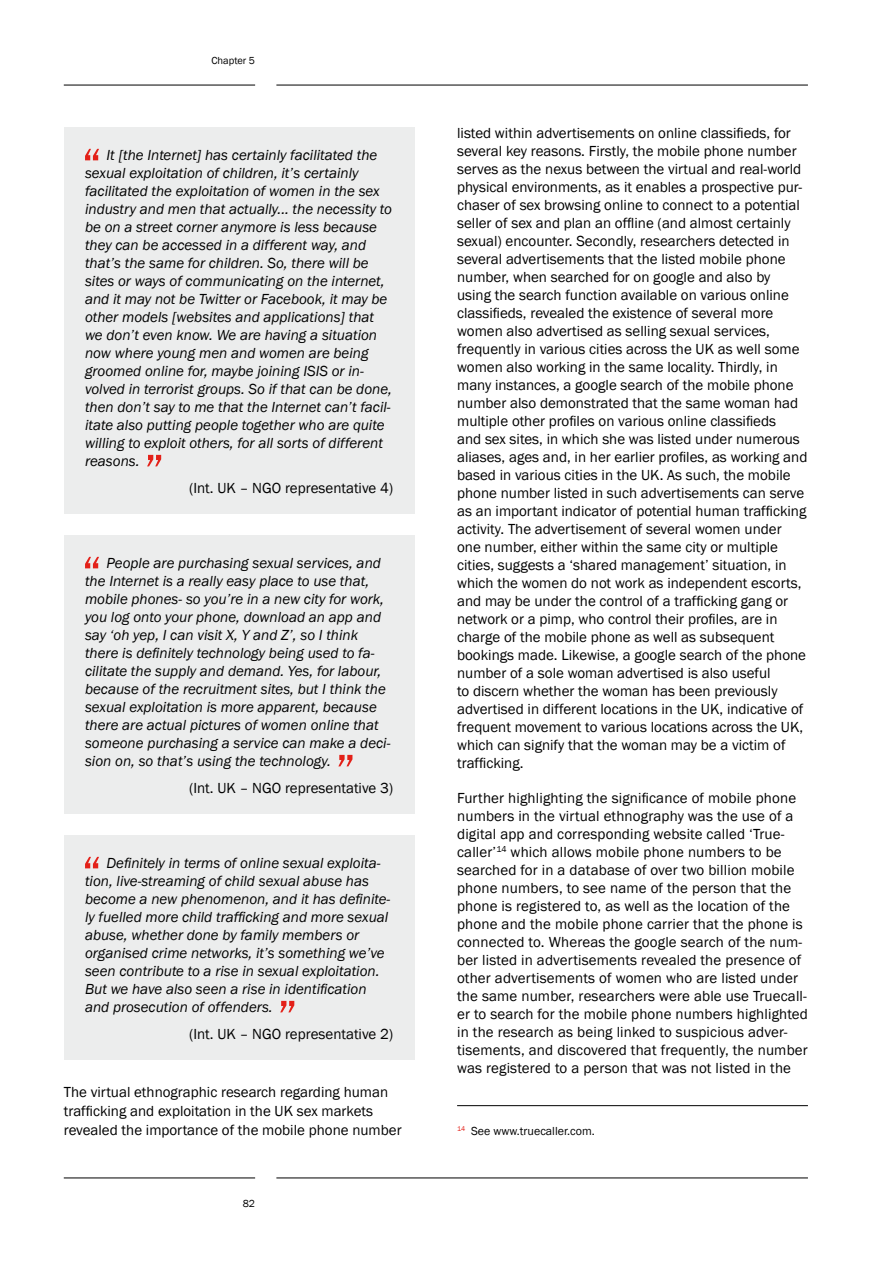
<style>
.page{position:relative;width:893px;height:1263px;background:#fff}
.page>*{position:absolute;margin:0;border:0;box-sizing:border-box;transform-origin:0 0}
.TESTO{font:15px/18px "Franklin Gothic";color:#000}
.t1{font:italic 15px/18px "Franklin Gothic";color:#000}
.NOTE{font:12px "Franklin Gothic";color:#000}
.t2{font:10.5px "Franklin Gothic";color:#000}
</style>
<div class="page">
<hr style="left:276px;top:1177px;width:532px;height:1px;background:#000">
<hr style="left:64px;top:1177px;width:191px;height:1px;background:#000">
<hr style="left:276px;top:85px;width:532px;height:1px;background:#000">
<hr style="left:64px;top:85px;width:191px;height:1px;background:#000">
<div style="left:64px;top:128px;width:351px;height:386px;background:#eceded"></div>
<svg style="left:85px;top:149px;width:14px;height:11px"></svg>
<svg style="left:147px;top:455px;width:14px;height:11px"></svg>
<div style="left:64px;top:536px;width:351px;height:278px;background:#eceded"></div>
<svg style="left:85px;top:557px;width:14px;height:11px"></svg>
<svg style="left:338px;top:755px;width:14px;height:11px"></svg>
<div style="left:64px;top:835px;width:351px;height:225px;background:#eceded"></div>
<svg style="left:85px;top:857px;width:14px;height:11px"></svg>
<svg style="left:280px;top:1001px;width:14px;height:11px"></svg>
<hr style="left:457px;top:1105px;width:351px;height:1px;background:#000">
<p class="t2" style="left:211px;top:54px;width:45px">Chapter 5</p>
<p class="t1" style="left:85px;top:147px;width:308px;text-indent:22px">It [the Internet] has certainly facilitated the sexual exploitation of children, it’s certainly facilitated the exploitation of women in the sex industry and men that actually... the necessity to be on a street corner anymore is less because they can be accessed in a different way, and that’s the same for children. So, there will be sites or ways of communicating on the internet, and it may not be Twitter or Facebook, it may be other models [websites and applications] that we don’t even know. We are having a situation now where young men and women are being groomed online for, maybe joining ISIS or in&shy;volved in terrorist groups. So if that can be done, then don’t say to me that the Internet can’t facil&shy;itate also putting people together who are quite willing to exploit others, for all sorts of different reasons.</p>
<p class="TESTO" style="left:189px;top:479px;width:206px">(Int. UK – NGO representative 4)</p>
<p class="t1" style="left:85px;top:555px;width:307px;text-indent:22px">People are purchasing sexual services, and the Internet is a really easy place to use that, mobile phones- so you’re in a new city for work, you log onto your phone, download an app and say ‘oh yep, I can visit X, Y and Z’, so I think there is definitely technology being used to fa&shy;cilitate the supply and demand. Yes, for labour, because of the recruitment sites, but I think the sexual exploitation is more apparent, because there are actual pictures of women online that someone purchasing a service can make a deci&shy;sion on, so that’s using the technology.</p>
<p class="TESTO" style="left:189px;top:779px;width:206px">(Int. UK – NGO representative 3)</p>
<p class="t1" style="left:85px;top:855px;width:307px;text-indent:22px">Definitely in terms of online sexual exploita&shy;tion, live-streaming of child sexual abuse has become a new phenomenon, and it has definite&shy;ly fuelled more child trafficking and more sexual abuse, whether done by family members or organised crime networks, it’s something we’ve seen contribute to a rise in sexual exploitation.<br>But we have also seen a rise in identification and prosecution of offenders.</p>
<p class="TESTO" style="left:189px;top:1025px;width:206px">(Int. UK – NGO representative 2)</p>
<p class="TESTO" style="left:64px;top:1082px;width:339px;line-height:19.4px">The virtual ethnographic research regarding human trafficking and exploitation in the UK sex markets revealed the importance of the mobile phone number</p>
<p class="t2" style="left:243px;top:1196px;width:14px">82</p>
<p class="TESTO" style="left:457px;top:124px;width:352px">listed within advertisements on online classifieds, for several key reasons. Firstly, the mobile phone number serves as the nexus between the virtual and real-world physical environments, as it enables a prospective pur&shy;chaser of sex browsing online to connect to a potential seller of sex and plan an offline (and almost certainly sexual) encounter. Secondly, researchers detected in several advertisements that the listed mobile phone number, when searched for on google and also by using the search function available on various online classifieds, revealed the existence of several more women also advertised as selling sexual services, frequently in various cities across the UK as well some women also working in the same locality. Thirdly, in many instances, a google search of the mobile phone number also demonstrated that the same woman had multiple other profiles on various online classifieds<br>and sex sites, in which she was listed under numerous aliases, ages and, in her earlier profiles, as working and based in various cities in the UK. As such, the mobile phone number listed in such advertisements can serve as an important indicator of potential human trafficking activity. The advertisement of several women under one number, either within the same city or multiple cities, suggests a ‘shared management’ situation, in which the women do not work as independent escorts, and may be under the control of a trafficking gang or network or a pimp, who control their profiles, are in charge of the mobile phone as well as subsequent bookings made. Likewise, a google search of the phone number of a sole woman advertised is also useful<br>to discern whether the woman has been previously advertised in different locations in the UK, indicative of frequent movement to various locations across the UK, which can signify that the woman may be a victim of trafficking.</p>
<p class="TESTO" style="left:457px;top:789px;width:352px">Further highlighting the significance of mobile phone numbers in the virtual ethnography was the use of a digital app and corresponding website called ‘True&shy;caller’<sup>14</sup> which allows mobile phone numbers to be searched for in a database of over two billion mobile phone numbers, to see name of the person that the phone is registered to, as well as the location of the phone and the mobile phone carrier that the phone is connected to. Whereas the google search of the num&shy;ber listed in advertisements revealed the presence of other advertisements of women who are listed under the same number, researchers were able use Truecall&shy;er to search for the mobile phone numbers highlighted in the research as being linked to suspicious adver&shy;tisements, and discovered that frequently, the number was registered to a person that was not listed in the</p>
<p class="NOTE" style="left:457px;top:1124px;width:139px"><sup>14</sup> See www.truecaller.com.</p>
</div>
